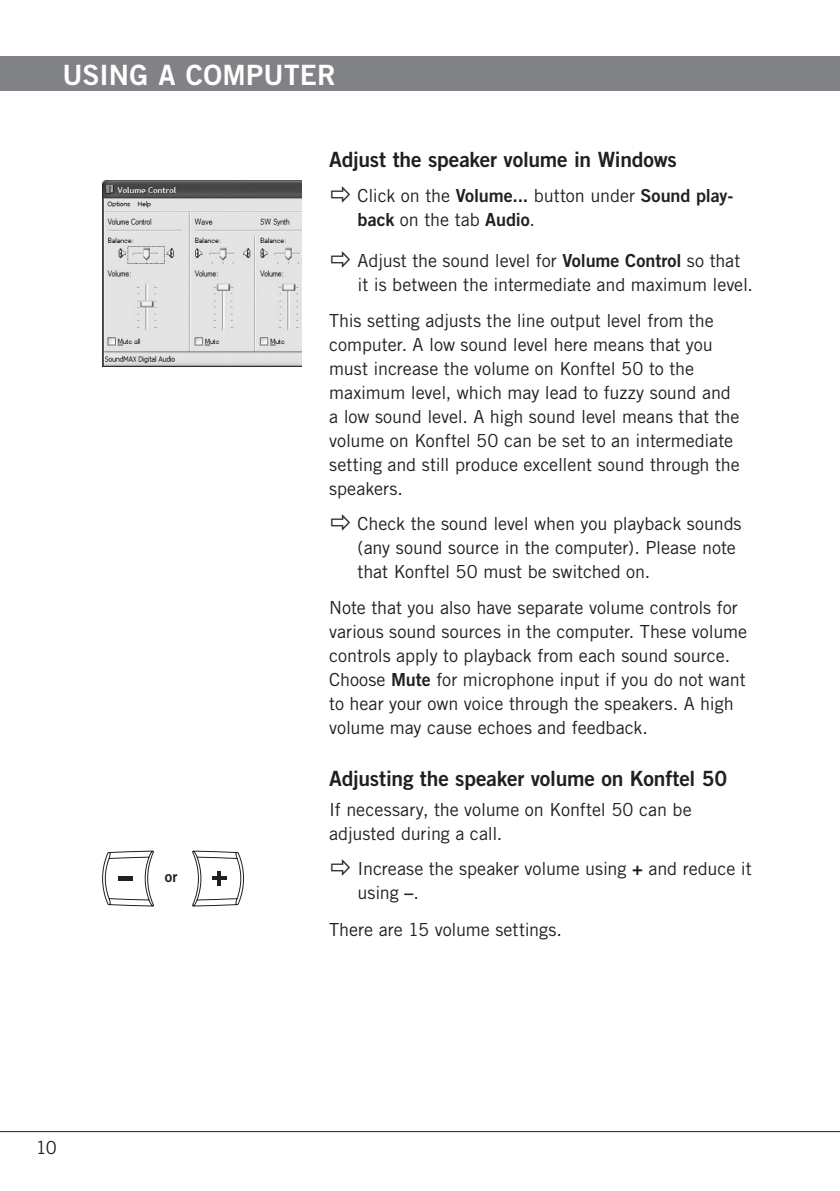
<style>
.page{position:relative;width:840px;height:1191px;background:#fff}
.page>*{position:absolute;margin:0;border:0;box-sizing:border-box;transform-origin:0 0}
.t1{font:28px "Trade Gothic Bold Two";letter-spacing:.01em;color:#fff}
.t2{font:21px "Trade Gothic Bold Two";letter-spacing:-.01em;color:#231f20}
.t3{font:18px/24px "Trade Gothic";letter-spacing:-.005em;color:#231f20}
.t4{font:18px "Trade Gothic Bold Two";letter-spacing:-.005em;color:#231f20}
.t5{font:15px "Trade Gothic Bold Two";color:#231f20}
.s1{font-family:"Trade Gothic Bold Two"}
.s2{font-family:"Trade Gothic"}
</style>
<div class="page">
<hr style="left:0;top:1131px;width:839px;height:1px;background:#231f20">
<div style="left:0;top:57px;width:839px;height:34px;background:#808285"></div>
<hr style="left:839px;top:57px;width:1px;height:34px;background:#808285">
<svg style="left:102px;top:850px;width:52px;height:56px"></svg>
<hr style="left:118px;top:876px;width:15px;height:4px;background:#231f20">
<svg style="left:192px;top:850px;width:52px;height:56px"></svg>
<hr style="left:218px;top:870px;width:3px;height:15px;background:#231f20">
<hr style="left:212px;top:876px;width:14px;height:3px;background:#231f20">
<img style="left:102px;top:180px;width:199px;height:186px">
<h1 class="t1" style="left:62px;top:57px;width:275px">USING A COMPUTER</h1>
<p class="t5" style="left:165px;top:867px;width:14px">or</p>
<p class="t2" style="left:329px;top:147px;width:349px">Adjust the speaker volume in Windows</p>
<p class="t3" style="left:357px;top:183px;width:377px">Click on the <span class="s1">Volume...</span> button under <span class="s1">Sound play-</span></p>
<p class="t4" style="left:357px;top:208px;width:179px">back <span class="s2">on the tab</span> Audio<span class="s2">.</span></p>
<p class="t3" style="left:357px;top:248px;width:397px">Adjust the sound level for <span class="s1">Volume Control</span> so that it is between the intermediate and maximum level.</p>
<p class="t3" style="left:329px;top:308px;width:412px">This setting adjusts the line output level from the computer. A low sound level here means that you must increase the volume on Konftel 50 to the maximum level, which may lead to fuzzy sound and a low sound level. A high sound level means that the volume on Konftel 50 can be set to an intermediate setting and still produce excellent sound through the speakers.</p>
<p class="t3" style="left:357px;top:511px;width:385px">Check the sound level when you playback sounds (any sound source in the computer). Please note that Konftel 50 must be switched on.</p>
<p class="t3" style="left:329px;top:596px;width:419px">Note that you also have separate volume controls for various sound sources in the computer. These volume controls apply to playback from each sound source.<br>Choose <span class="s1">Mute</span> for microphone input if you do not want to hear your own voice through the speakers. A high volume may cause echoes and feedback.</p>
<p class="t2" style="left:329px;top:765px;width:399px">Adjusting the speaker volume on Konftel 50</p>
<p class="t3" style="left:329px;top:797px;width:364px">If necessary, the volume on Konftel 50 can be adjusted during a call.</p>
<p class="t3" style="left:357px;top:856px;width:395px">Increase the speaker volume using <span class="s1">+</span> and reduce it using <span class="s1">–</span>.</p>
<p class="t3" style="left:329px;top:917px;width:234px">There are 15 volume settings.</p>
<p class="t3" style="left:36px;top:1135px;width:22px">10</p>
</div>
